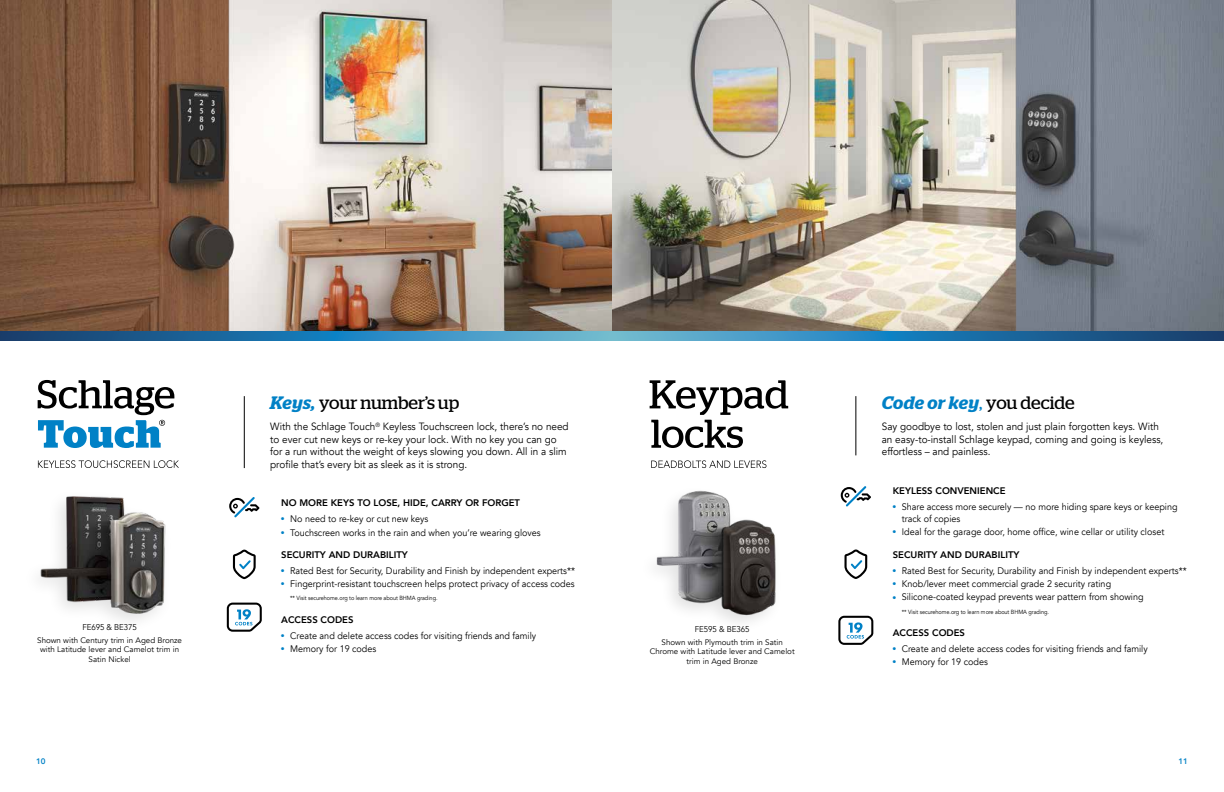
<style>
.page{position:relative;width:1224px;height:792px;background:#fff}
.page>*{position:absolute;margin:0;border:0;box-sizing:border-box;transform-origin:0 0}
.t1{font:italic 600 18px "Stag";letter-spacing:.02em;color:#0081c6}
.t2{font:18px "Stag";color:#000}
.t3{font:10.5px/12.6px "Avenir";color:#000;scale:.95 1}
.t4{font:9.5px/12px "Avenir";color:#000;scale:.95 1}
.t5{font:800 9.5px "Avenir";color:#000}
.t6{font:8.4px "Avenir";letter-spacing:-.01em;color:#000;scale:.95 1}
.t7{font:8px/9.6px "Avenir";color:#000;text-align:center}
.t8{font:800 8px "Avenir";color:#0081c6}
.t9{font:6px "Avenir";letter-spacing:-.01em;color:#000;scale:.93 1}
.s1{font-weight:600;font-style:italic;color:#0081c6}
.s2{font-weight:400;font-style:normal}
.s3{font-weight:400;font-style:normal;color:#000}
</style>
<div class="page">
<img style="left:0;top:0;width:1224px;height:331px">
<svg style="left:650px;top:380px;width:138px;height:68px"></svg>
<svg style="left:651px;top:460px;width:115px;height:8px"></svg>
<svg style="left:838px;top:616px;width:35px;height:29px"></svg>
<svg style="left:844px;top:549px;width:23px;height:30px"></svg>
<svg style="left:841px;top:486px;width:30px;height:20px"></svg>
<hr style="left:855px;top:396px;width:1px;height:59px;background:#000">
<svg style="left:38px;top:460px;width:141px;height:8px"></svg>
<svg style="left:38px;top:380px;width:136px;height:68px"></svg>
<svg style="left:227px;top:603px;width:35px;height:29px"></svg>
<svg style="left:233px;top:549px;width:23px;height:30px"></svg>
<svg style="left:229px;top:497px;width:30px;height:20px"></svg>
<hr style="left:244px;top:396px;width:1px;height:72px;background:#000">
<svg style="left:0;top:331px;width:612px;height:9px;background:#2e7aab"></svg>
<svg style="left:612px;top:331px;width:612px;height:9px;background:#2e7aab"></svg>
<img style="left:40px;top:496px;width:126px;height:124px">
<img style="left:656px;top:490px;width:120px;height:130px">
<p class="t6" style="left:82px;top:622px;width:59px">FE695 &amp; BE375</p>
<p class="t7" style="left:37px;top:635px;width:146px">Shown with Century trim in Aged Bronze with Latitude lever and Camelot trim in<br>Satin Nickel</p>
<h1 class="t2" style="left:270px;top:392px;width:191px"><span class="s1">Keys,</span> your number’s up</h1>
<p class="t3" style="left:270px;top:421px;width:316px">With the Schlage Touch<sup>®</sup> Keyless Touchscreen lock, there’s no need to ever cut new keys or re-key your lock. With no key you can go for a run without the weight of keys slowing you down. All in a slim profile that’s every bit as sleek as it is strong.</p>
<p class="t5" style="left:281px;top:496px;width:240px">NO MORE KEYS TO LOSE, HIDE, CARRY OR FORGET</p>
<p class="t4" style="left:281px;top:513px;width:157px"><sup>●</sup> No need to re-key or cut new keys</p>
<p class="t4" style="left:281px;top:526px;width:275px"><sup>●</sup> Touchscreen works in the rain and when you’re wearing gloves</p>
<p class="t5" style="left:281px;top:548px;width:128px">SECURITY AND DURABILITY</p>
<p class="t4" style="left:281px;top:565px;width:311px"><sup>●</sup> Rated Best for Security, Durability and Finish by independent experts**</p>
<p class="t4" style="left:281px;top:578px;width:310px"><sup>●</sup> Fingerprint-resistant touchscreen helps protect privacy of access codes</p>
<p class="t9" style="left:290px;top:595px;width:160px">** Visit securehome.org to learn more about BHMA grading.</p>
<p class="t5" style="left:281px;top:613px;width:74px">ACCESS CODES</p>
<p class="t4" style="left:281px;top:630px;width:270px"><sup>●</sup> Create and delete access codes for visiting friends and family</p>
<p class="t4" style="left:281px;top:643px;width:102px"><sup>●</sup> Memory for 19 codes</p>
<p class="t6" style="left:695px;top:624px;width:59px">FE595 &amp; BE365</p>
<p class="t7" style="left:650px;top:637px;width:146px">Shown with Plymouth trim in Satin<br>Chrome with Latitude lever and Camelot trim in Aged Bronze</p>
<h1 class="t1" style="left:882px;top:392px;width:194px">Code or key<span class="s2">,</span> <span class="s3">you decide</span></h1>
<p class="t3" style="left:882px;top:421px;width:298px">Say goodbye to lost, stolen and just plain forgotten keys. With an easy-to-install Schlage keypad, coming and going is keyless, effortless – and painless.</p>
<p class="t5" style="left:893px;top:483px;width:114px">KEYLESS CONVENIENCE</p>
<p class="t4" style="left:902px;top:501px;width:292px;text-indent:-9px"><sup>●</sup> Share access more securely — no more hiding spare keys or keeping track of copies</p>
<p class="t4" style="left:893px;top:526px;width:287px"><sup>●</sup> Ideal for the garage door, home office, wine cellar or utility closet</p>
<p class="t5" style="left:893px;top:547px;width:128px">SECURITY AND DURABILITY</p>
<p class="t4" style="left:893px;top:564px;width:311px"><sup>●</sup> Rated Best for Security, Durability and Finish by independent experts**</p>
<p class="t4" style="left:893px;top:578px;width:231px"><sup>●</sup> Knob/lever meet commercial grade 2 security rating</p>
<p class="t4" style="left:893px;top:591px;width:266px"><sup>●</sup> Silicone-coated keypad prevents wear pattern from showing</p>
<p class="t9" style="left:902px;top:608px;width:160px">** Visit securehome.org to learn more about BHMA grading.</p>
<p class="t5" style="left:893px;top:626px;width:74px">ACCESS CODES</p>
<p class="t4" style="left:893px;top:643px;width:270px"><sup>●</sup> Create and delete access codes for visiting friends and family</p>
<p class="t4" style="left:893px;top:656px;width:102px"><sup>●</sup> Memory for 19 codes</p>
<p class="t8" style="left:36px;top:755px;width:11px">10</p>
<p class="t8" style="left:1179px;top:755px;width:11px">11</p>
</div>
